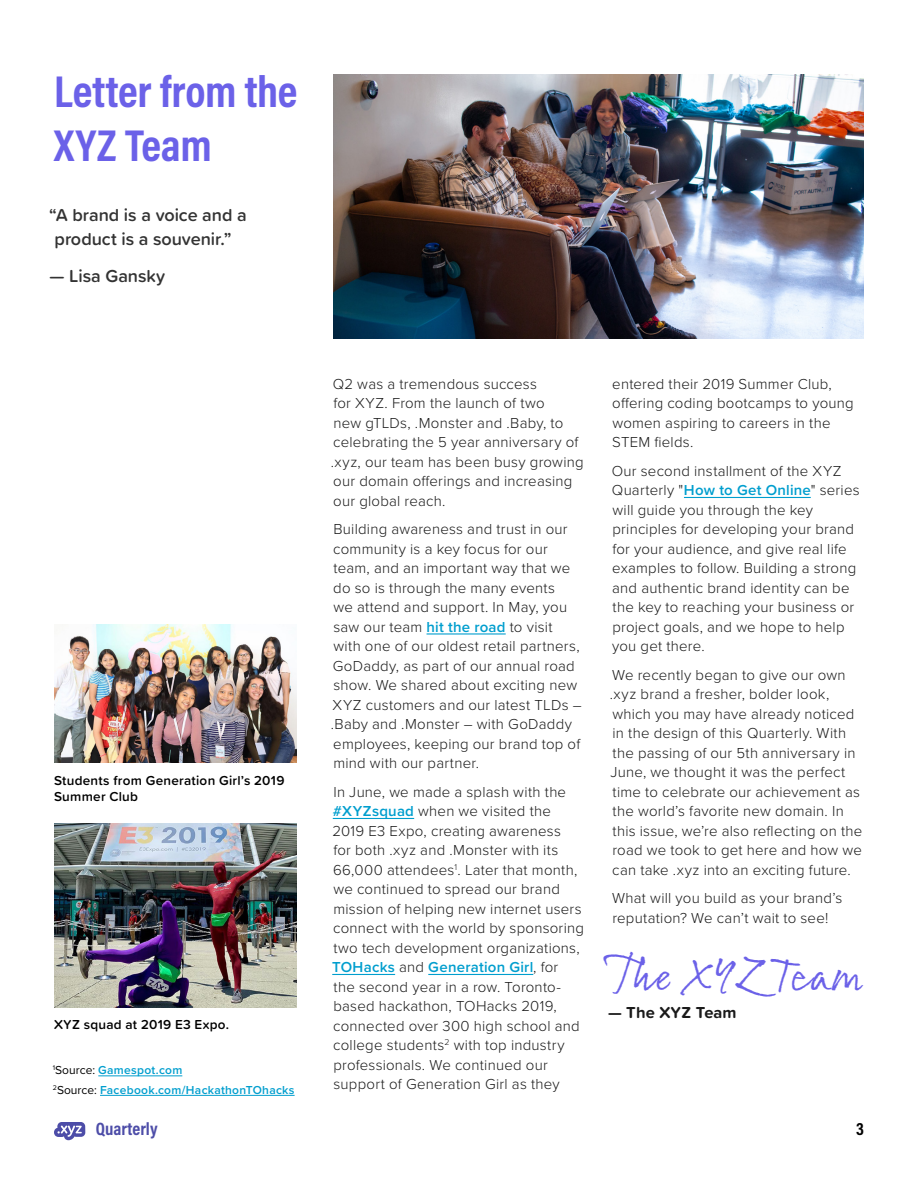
<style>
.page{position:relative;width:918px;height:1188px;background:#fff}
.page>*{position:absolute;margin:0;border:0;box-sizing:border-box;transform-origin:0 0}
.t1{font:48px "Rollerscript Rough";letter-spacing:.01em;color:#6b61e8}
.t2{font:700 45px/54px "Acumin Pro Cond";letter-spacing:-.005em;color:#6b61e8}
.t3{font:600 18px/24px "Proxima Soft";letter-spacing:-.005em;color:#333}
.t4{font:700 18px "Acumin Pro Cond";color:#4d4da8}
.t5{font:700 18px "Acumin Pro Cond";color:#000}
.t6{font:700 16.5px "Proxima Soft";letter-spacing:.005em;color:#1a1a1a}
.t7{font:300 15px/19.5px "Proxima Nova";letter-spacing:.015em;color:#1a1a1a}
.t8{font:600 13.5px/16.2px "Proxima Soft";letter-spacing:.02em;color:#000}
.t9{font:600 12px/19.5px "Proxima Nova";letter-spacing:.025em;color:#009ece}
.s1{font-weight:400;color:#000}
.s2{font-weight:600;color:#009ece}
</style>
<div class="page">
<svg style="left:54px;top:1122px;width:31px;height:18px"></svg>
<img style="left:54px;top:824px;width:243px;height:184px">
<hr style="left:98px;top:1075px;width:84px;height:1px;background:#009ece">
<hr style="left:100px;top:1095px;width:195px;height:1px;background:#009ece">
<hr style="left:427px;top:633px;width:79px;height:2px;background:#009ece">
<hr style="left:333px;top:818px;width:81px;height:1px;background:#009ece">
<hr style="left:332px;top:974px;width:63px;height:1px;background:#009ece">
<hr style="left:428px;top:974px;width:105px;height:1px;background:#009ece">
<hr style="left:684px;top:497px;width:127px;height:1px;background:#009ece">
<img style="left:333px;top:74px;width:531px;height:264px">
<img style="left:54px;top:624px;width:243px;height:138px">
<h2 class="t2" style="left:54px;top:64px;width:245px">Letter from the<br>XYZ Team</h2>
<p class="t3" style="left:49px;top:202px;width:199px">“A brand is a voice and a product is a souvenir.”</p>
<p class="t3" style="left:50px;top:264px;width:117px">— Lisa Gansky</p>
<p class="t8" style="left:54px;top:772px;width:232px">Students from Generation Girl’s 2019<br>Summer Club</p>
<p class="t8" style="left:54px;top:1016px;width:176px">XYZ squad at 2019 E3 Expo.</p>
<p class="t9" style="left:53px;top:1060px;width:243px"><sup>1</sup><span class="s1">Source:</span> Gamespot.com<br><sup>2</sup><span class="s1">Source:</span> Facebook.com/HackathonTOhacks</p>
<p class="t7" style="left:331px;top:373px;width:254px">Q2 was a tremendous success<br>for XYZ. From the launch of two<br>new gTLDs, .Monster and .Baby, to celebrating the 5 year anniversary of .xyz, our team has been busy growing our domain offerings and increasing our global reach.</p>
<p class="t7" style="left:331px;top:519px;width:252px">Building awareness and trust in our community is a key focus for our team, and an important way that we do so is through the many events<br>we attend and support. In May, you saw our team <span class="s2">hit the road</span> to visit<br>with one of our oldest retail partners,<br>GoDaddy, as part of our annual road show. We shared about exciting new<br>XYZ customers and our latest TLDs – .Baby and .Monster – with GoDaddy employees, keeping our brand top of mind with our partner.</p>
<p class="t7" style="left:332px;top:781px;width:253px">In June, we made a splash with the <span class="s2">#XYZsquad</span> when we visited the 2019 E3 Expo, creating awareness<br>for both .xyz and .Monster with its 66,000 attendees<sup>1</sup>. Later that month, we continued to spread our brand mission of helping new internet users connect with the world by sponsoring two tech development organizations, <span class="s2">TOHacks</span> and <span class="s2">Generation Girl</span>, for<br>the second year in a row. Toronto&shy;based hackathon, TOHacks 2019, connected over 300 high school and college students<sup>2</sup> with top industry professionals. We continued our support of Generation Girl as they</p>
<p class="t7" style="left:612px;top:373px;width:243px">entered their 2019 Summer Club, offering coding bootcamps to young women aspiring to careers in the<br>STEM fields.</p>
<p class="t7" style="left:612px;top:460px;width:249px">Our second installment of the XYZ<br>Quarterly "<span class="s2">How to Get Online</span>" series will guide you through the key principles for developing your brand for your audience, and give real life examples to follow. Building a strong and authentic brand identity can be the key to reaching your business or project goals, and we hope to help you get there.</p>
<p class="t7" style="left:610px;top:664px;width:254px">We recently began to give our own .xyz brand a fresher, bolder look, which you may have already noticed in the design of this Quarterly. With the passing of our 5th anniversary in June, we thought it was the perfect time to celebrate our achievement as the world’s favorite new domain. In this issue, we’re also reflecting on the road we took to get here and how we can take .xyz into an exciting future.</p>
<p class="t7" style="left:612px;top:888px;width:232px">What will you build as your brand’s reputation? We can’t wait to see!</p>
<h1 class="t1" style="left:603px;top:945px;width:262px">The XYZ Team</h1>
<p class="t6" style="left:608px;top:1000px;width:130px">— The XYZ Team</p>
<p class="t4" style="left:96px;top:1117px;width:63px">Quarterly</p>
<p class="t5" style="left:856px;top:1117px;width:9px">3</p>
</div>
